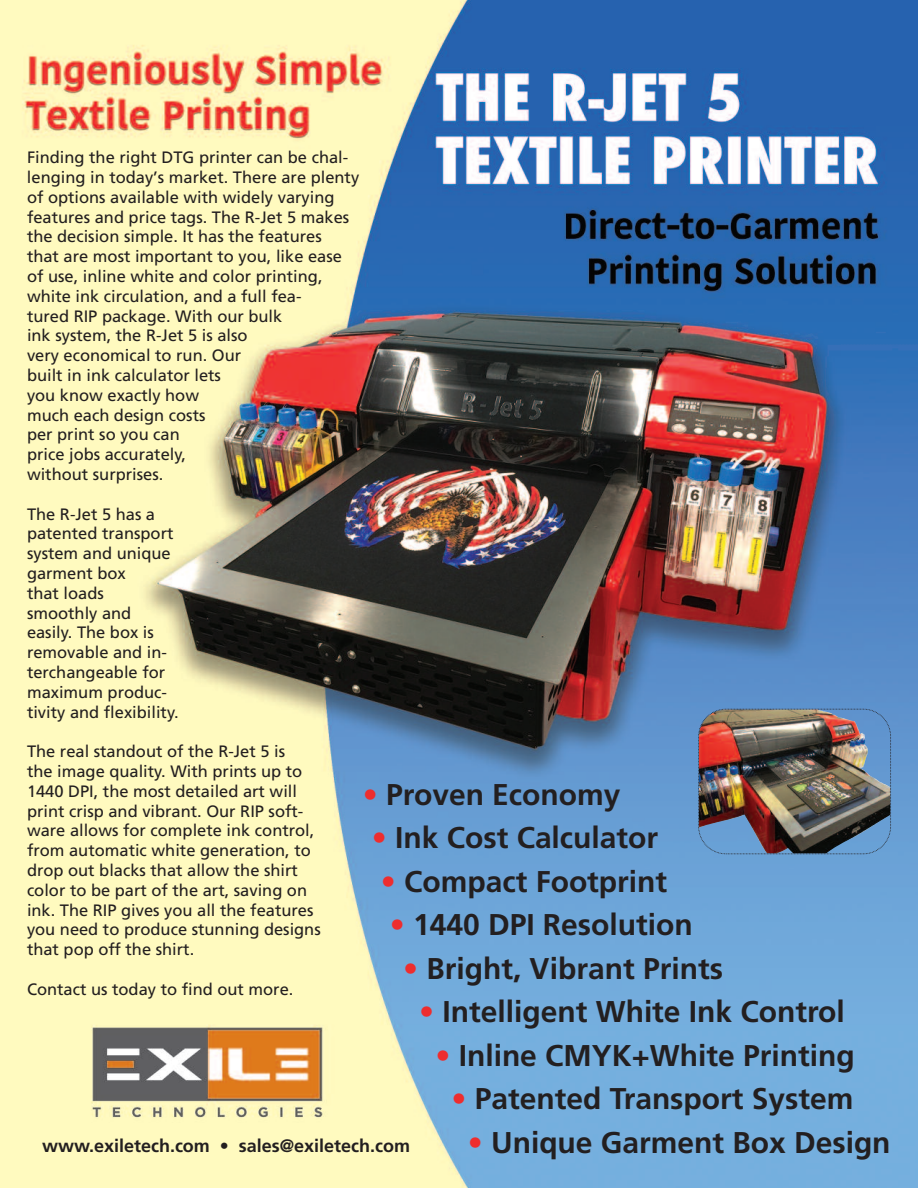
<style>
.page{position:relative;width:918px;height:1188px;background:#fff}
.page>*{position:absolute;margin:0;border:0;box-sizing:border-box;transform-origin:0 0}
.t1{font:700 30px "Frutiger";color:#231f20}
.t2{font:700 18px "Frutiger";color:#231f20}
.t3{font:16.5px/19.8px "Frutiger";color:#231f20}
.s1{color:#ee2d2e}
</style>
<div class="page">
<img style="left:0;top:0;width:918px;height:1188px">
<img style="left:698px;top:708px;width:193px;height:147px">
<p class="t3" style="left:27px;top:149px;width:334px">Finding the right DTG printer can be chal&shy;lenging in today’s market. There are plenty of options available with widely varying features and price tags. The R-Jet 5 makes the decision simple. It has the features<br>that are most important to you, like ease of use, inline white and color printing, white ink circulation, and a full fea-<br>tured RIP package. With our bulk<br>ink system, the R-Jet 5 is also<br>very economical to run. Our<br>built in ink calculator lets<br>you know exactly how<br>much each design costs<br>per print so you can<br>price jobs accurately,<br>without surprises.</p>
<p class="t3" style="left:27px;top:505px;width:153px">The R-Jet 5 has a patented transport system and unique garment box<br>that loads<br>smoothly and easily. The box is removable and in&shy;terchangeable for maximum produc&shy;tivity and flexibility.</p>
<p class="t3" style="left:27px;top:743px;width:295px">The real standout of the R-Jet 5 is<br>the image quality. With prints up to 1440 DPI, the most detailed art will print crisp and vibrant. Our RIP soft&shy;ware allows for complete ink control, from automatic white generation, to drop out blacks that allow the shirt color to be part of the art, saving on ink. The RIP gives you all the features you need to produce stunning designs that pop off the shirt.</p>
<p class="t3" style="left:27px;top:980px;width:268px">Contact us today to find out more.</p>
<h1 class="t1" style="left:363px;top:782px;width:259px"><span class="s1">•</span> Proven Economy</h1>
<h1 class="t1" style="left:372px;top:826px;width:288px"><span class="s1">•</span> Ink Cost Calculator</h1>
<h1 class="t1" style="left:381px;top:869px;width:288px"><span class="s1">•</span> Compact Footprint</h1>
<h1 class="t1" style="left:390px;top:913px;width:304px"><span class="s1">•</span> 1440 DPI Resolution</h1>
<h1 class="t1" style="left:403px;top:956px;width:321px"><span class="s1">•</span> Bright, Vibrant Prints</h1>
<h1 class="t1" style="left:419px;top:1000px;width:427px"><span class="s1">•</span> Intelligent White Ink Control</h1>
<h1 class="t1" style="left:435px;top:1043px;width:421px"><span class="s1">•</span> Inline CMYK+White Printing</h1>
<h1 class="t1" style="left:452px;top:1087px;width:403px"><span class="s1">•</span> Patented Transport System</h1>
<h1 class="t1" style="left:468px;top:1130px;width:424px"><span class="s1">•</span> Unique Garment Box Design</h1>
<p class="t2" style="left:42px;top:1138px;width:370px">www.exiletech.com • sales@exiletech.com</p>
</div>
